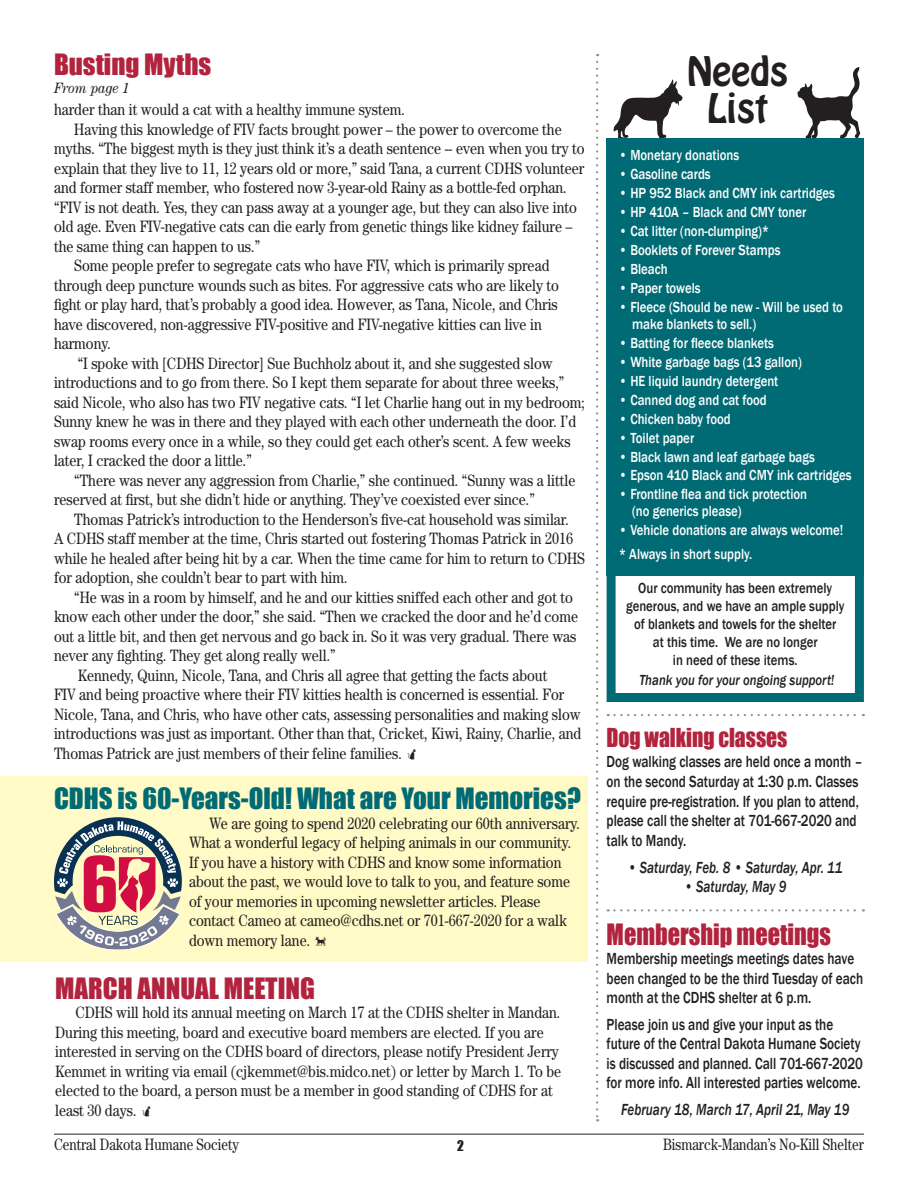
<style>
.page{position:relative;width:918px;height:1188px;background:#fff}
.page>*{position:absolute;margin:0;border:0;box-sizing:border-box;transform-origin:0 0}
.t1{font:36px/37.5px "Hobo Std";color:#231f20;text-align:center}
.t2{font:27px "Impact";color:#006b75}
.Headline2{font:27px "Impact";color:#b2233e}
.Headline2-2{font:27px "Impact";color:#b2233e;scale:.9 1}
.Headline2-3{font:24px "Impact";color:#b2233e;scale:.9 1}
.t3{font:16.5px/19.5px "Century Std";color:#231f20;scale:.85 1}
.Body_Copy{font:500 16.5px/19.5px "Franklin Gothic";color:#231f20;scale:.8 1}
.body_copy_2{font:500 16.5px/19.8px "Franklin Gothic";color:#231f20;scale:.8 1}
.body_copy_2-2{font:italic 500 16.5px "Franklin Gothic";color:#231f20;scale:.8 1}
.t4{font:16.5px "Century Std";color:#231f20;scale:.8 1}
.t5{font:500 15px/16.8px "Franklin Gothic";color:#fff;scale:.85 1}
.t6{font:500 15px/18px "Franklin Gothic";color:#231f20;text-align:center;scale:.85 1}
.t7{font:italic 500 15px "Franklin Gothic";color:#231f20;scale:.85 1}
.t8{font:italic 15px "Century Std";color:#231f20;scale:.9 1}
.t9{font:13.5px "Impact";color:#231f20}
</style>
<div class="page">
<div style="left:0;top:776px;width:588px;height:186px;background:#fffac6"></div>
<div style="left:607px;top:562px;width:257px;height:140px;border:9px solid #006b75"></div>
<svg style="left:614px;top:79px;width:69px;height:59px"></svg>
<svg style="left:797px;top:67px;width:63px;height:71px"></svg>
<div style="left:607px;top:138px;width:257px;height:438px;background:#006b75"></div>
<svg style="left:596px;top:62px;width:2px;height:1059px"></svg>
<svg style="left:608px;top:909px;width:256px;height:3px"></svg>
<svg style="left:608px;top:714px;width:256px;height:2px"></svg>
<svg style="left:54px;top:817px;width:128px;height:133px"></svg>
<hr style="left:54px;top:1134px;width:810px;height:1px;background:#231f20">
<p class="Headline2" style="left:54px;top:44px;width:159px">Busting Myths</p>
<p class="t8" style="left:54px;top:80px;width:86px">From page 1</p>
<p class="t3" style="left:54px;top:100px;width:415px">harder than it would a cat with a healthy immune system.</p>
<p class="t3" style="left:54px;top:119px;width:626px;text-indent:20px">Having this knowledge of FIV facts brought power – the power to overcome the myths. “The biggest myth is they just think it’s a death sentence -- even when you try to explain that they live to 11, 12 years old or more,” said Tana, a current CDHS volunteer and former staff member, who fostered now 3-year-old Rainy as a bottle-fed orphan. “FIV is not death. Yes, they can pass away at a younger age, but they can also live into old age. Even FIV-negative cats can die early from genetic things like kidney failure – the same thing can happen to us.”</p>
<p class="t3" style="left:54px;top:256px;width:596px;text-indent:20px">Some people prefer to segregate cats who have FIV, which is primarily spread through deep puncture wounds such as bites. For aggressive cats who are likely to fight or play hard, that’s probably a good idea. However, as Tana, Nicole, and Chris have discovered, non-aggressive FIV-positive and FIV-negative kitties can live in harmony.</p>
<p class="t3" style="left:54px;top:353px;width:626px;text-indent:24px">“I spoke with [CDHS Director] Sue Buchholz about it, and she suggested slow introductions and to go from there. So I kept them separate for about three weeks,” said Nicole, who also has two FIV negative cats. “I let Charlie hang out in my bedroom; Sunny knew he was in there and they played with each other underneath the door. I’d swap rooms every once in a while, so they could get each other’s scent. A few weeks later, I cracked the door a little.”</p>
<p class="t3" style="left:54px;top:470px;width:615px;text-indent:20px">“There was never any aggression from Charlie,” she continued. “Sunny was a little reserved at first, but she didn’t hide or anything. They’ve coexisted ever since.”</p>
<p class="t3" style="left:54px;top:509px;width:626px;text-indent:20px">Thomas Patrick’s introduction to the Henderson’s five-cat household was similar.<br>A CDHS staff member at the time, Chris started out fostering Thomas Patrick in 2016 while he healed after being hit by a car. When the time came for him to return to CDHS for adoption, she couldn’t bear to part with him.</p>
<p class="t3" style="left:54px;top:587px;width:618px;text-indent:20px">“He was in a room by himself, and he and our kitties sniffed each other and got to know each other under the door,” she said. “Then we cracked the door and he’d come out a little bit, and then get nervous and go back in. So it was very gradual. There was never any fighting. They get along really well.”</p>
<p class="t3" style="left:54px;top:665px;width:622px;text-indent:24px">Kennedy, Quinn, Nicole, Tana, and Chris all agree that getting the facts about<br>FIV and being proactive where their FIV kitties health is concerned is essential. For Nicole, Tana, and Chris, who have other cats, assessing personalities and making slow introductions was just as important. Other than that, Cricket, Kiwi, Rainy, Charlie, and Thomas Patrick are just members of their feline families.</p>
<p class="t2" style="left:54px;top:778px;width:528px">CDHS is 60-Years-Old! What are Your Memories?</p>
<p class="t3" style="left:189px;top:813px;width:461px;text-indent:20px">We are going to spend 2020 celebrating our 60th anniversary.<br>What a wonderful legacy of helping animals in our community.<br>If you have a history with CDHS and know some information about the past, we would love to talk to you, and feature some of your memories in upcoming newsletter articles. Please contact Cameo at cameo@cdhs.net or 701-667-2020 for a walk down memory lane.</p>
<p class="Headline2" style="left:55px;top:967px;width:261px">MARCH ANNUAL MEETING</p>
<p class="t3" style="left:55px;top:1003px;width:597px;text-indent:20px">CDHS will hold its annual meeting on March 17 at the CDHS shelter in Mandan.<br>During this meeting, board and executive board members are elected. If you are interested in serving on the CDHS board of directors, please notify President Jerry Kemmet in writing via email (cjkemmet@bis.midco.net) or letter by March 1. To be elected to the board, a person must be a member in good standing of CDHS for at least 30 days.</p>
<p class="t1" style="left:687px;top:53px;width:103px">Needs<br>List</p>
<p class="t5" style="left:619px;top:147px;width:143px">• Monetary donations</p>
<p class="t5" style="left:619px;top:166px;width:110px">• Gasoline cards</p>
<p class="t5" style="left:619px;top:185px;width:256px">• HP 952 Black and CMY ink cartridges</p>
<p class="t5" style="left:619px;top:204px;width:222px">• HP 410A – Black and CMY toner</p>
<p class="t5" style="left:619px;top:223px;width:179px">• Cat litter (non-clumping)*</p>
<p class="t5" style="left:619px;top:242px;width:192px">• Booklets of Forever Stamps</p>
<p class="t5" style="left:619px;top:261px;width:59px">• Bleach</p>
<p class="t5" style="left:619px;top:280px;width:98px">• Paper towels</p>
<p class="t5" style="left:632px;top:299px;width:250px;text-indent:-14px">• Fleece (Should be new - Will be used to make blankets to sell.)</p>
<p class="t5" style="left:619px;top:335px;width:184px">• Batting for fleece blankets</p>
<p class="t5" style="left:619px;top:353px;width:217px">• White garbage bags (13 gallon)</p>
<p class="t5" style="left:619px;top:372px;width:189px">• HE liquid laundry detergent</p>
<p class="t5" style="left:619px;top:391px;width:176px">• Canned dog and cat food</p>
<p class="t5" style="left:619px;top:410px;width:133px">• Chicken baby food</p>
<p class="t5" style="left:619px;top:429px;width:90px">• Toilet paper</p>
<p class="t5" style="left:619px;top:448px;width:232px">• Black lawn and leaf garbage bags</p>
<p class="t5" style="left:619px;top:467px;width:276px">• Epson 410 Black and CMY ink cartridges</p>
<p class="t5" style="left:632px;top:486px;width:207px;text-indent:-14px">• Frontline flea and tick protection (no generics please)</p>
<p class="t5" style="left:619px;top:522px;width:266px">• Vehicle donations are always welcome!</p>
<p class="t5" style="left:619px;top:545px;width:159px">* Always in short supply.</p>
<p class="t6" style="left:626px;top:579px;width:258px">Our community has been extremely generous, and we have an ample supply of blankets and towels for the shelter<br>at this time. We are no longer<br>in need of these items.</p>
<p class="t7" style="left:639px;top:671px;width:231px">Thank you for your ongoing support!</p>
<p class="Headline2-3" style="left:607px;top:719px;width:202px">Dog walking classes</p>
<p class="body_copy_2" style="left:607px;top:752px;width:321px">Dog walking classes are held once a month – on the second Saturday at 1:30 p.m. Classes require pre-registration. If you plan to attend, please call the shelter at 701-667-2020 and talk to Mandy.</p>
<p class="body_copy_2-2" style="left:628px;top:857px;width:270px">• Saturday, Feb. 8 • Saturday, Apr. 11</p>
<p class="body_copy_2-2" style="left:684px;top:877px;width:130px">• Saturday, May 9</p>
<p class="Headline2-2" style="left:607px;top:913px;width:251px">Membership meetings</p>
<p class="Body_Copy" style="left:607px;top:949px;width:322px">Membership meetings meetings dates have been changed to be the third Tuesday of each month at the CDHS shelter at 6 p.m.</p>
<p class="Body_Copy" style="left:607px;top:1014px;width:322px">Please join us and give your input as the future of the Central Dakota Humane Society is discussed and planned. Call 701-667-2020 for more info. All interested parties welcome.</p>
<p class="body_copy_2-2" style="left:621px;top:1099px;width:287px">February 18, March 17, April 21, May 19</p>
<p class="t4" style="left:54px;top:1135px;width:233px">Central Dakota Humane Society</p>
<p class="t9" style="left:457px;top:1136px;width:8px">2</p>
<p class="t4" style="left:663px;top:1135px;width:253px">Bismarck-Mandan’s No-Kill Shelter</p>
</div>
